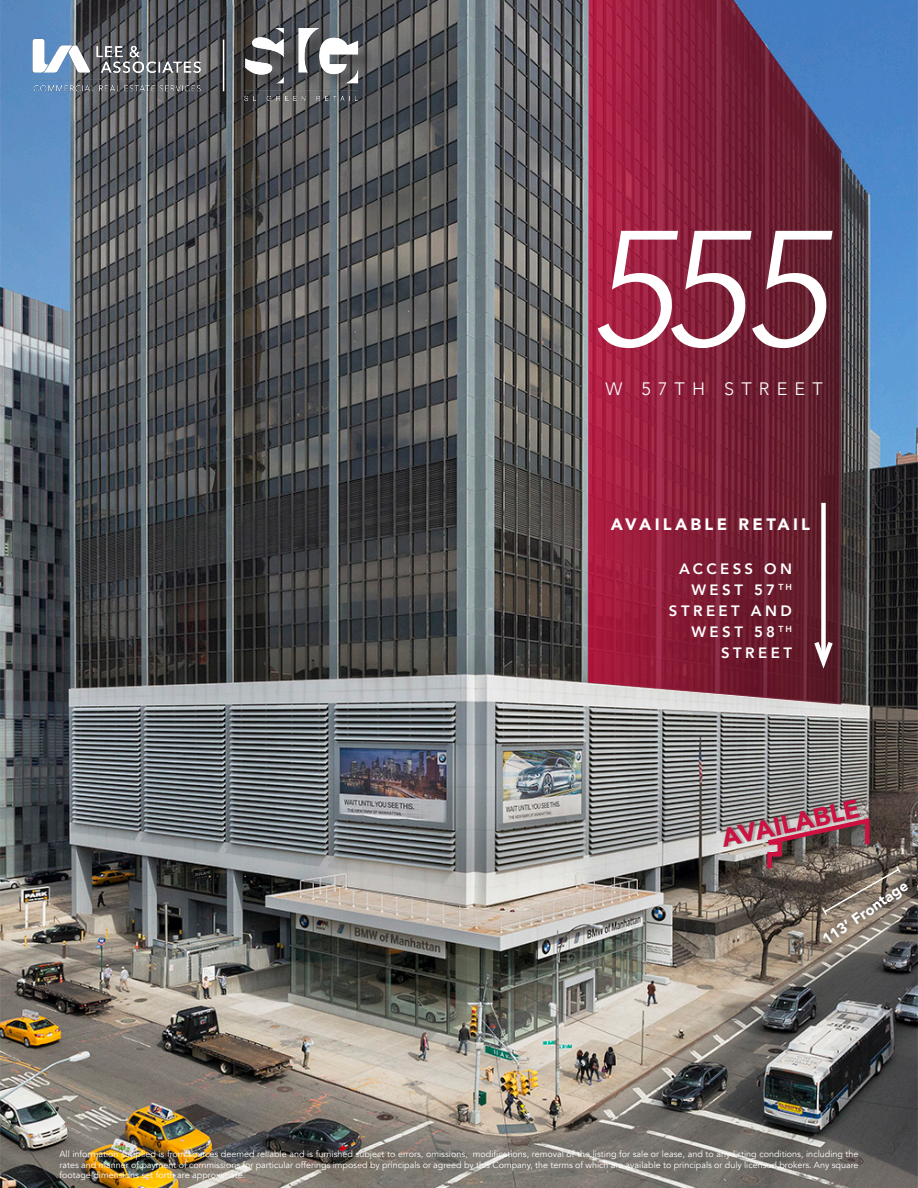
<style>
.page{position:relative;width:918px;height:1188px;background:#fff}
.page>*{position:absolute;margin:0;border:0;box-sizing:border-box;transform-origin:0 0}
.t1{font:italic 300 162.9px "Avenir";color:#fff}
.t2{font:900 25.8px "Avenir";color:#cd1141}
.t3{font:300 18px "Avenir";letter-spacing:.4em;color:#fff}
.t4{font:900 16.5px "Avenir";letter-spacing:.2em;color:#fff}
.t5{font:800 15px/21px "Avenir";letter-spacing:.23em;color:#fff;text-align:right}
.t6{font:900 15px "Avenir";color:#fff}
.t7{font:9px/10.5px "Avenir";color:#fff;text-align:justify}
</style>
<div class="page">
<img style="left:0;top:0;width:918px;height:1188px">
<svg style="left:588px;top:0;width:253px;height:705px;background:#812640"></svg>
<div style="left:821px;top:503px;width:5px;height:159px;background:#fff"></div>
<svg style="left:811px;top:637px;width:25px;height:38px"></svg>
<img style="left:27px;top:35px;width:180px;height:60px">
<div style="left:247px;top:30px;width:129px;height:89px;background:#231f20;opacity:.34"></div>
<img style="left:240px;top:28px;width:126px;height:78px">
<hr style="left:223px;top:40px;width:1px;height:51px;background:#fff">
<div style="left:724px;top:799px;width:136px;height:48px;background:#231f20;opacity:.34"></div>
<svg style="left:727px;top:815px;width:175px;height:102px;background:#766562"></svg>
<svg style="left:816px;top:876px;width:99px;height:74px;background:#796f65"></svg>
<p class="t1" style="left:589px;top:194px;width:241px">555</p>
<p class="t3" style="left:605px;top:379px;width:219px">W 57TH STREET</p>
<p class="t4" style="left:611px;top:510px;width:201px">AVAILABLE RETAIL</p>
<p class="t5" style="left:669px;top:558px;width:125px">ACCESS ON<br>WEST 57 <sup>TH<br></sup>STREET AND<br>WEST 58 <sup>TH<br></sup>STREET</p>
<h2 class="t2" style="left:717px;top:816px;width:142px;rotate:-12deg">AVAILABLE</h2>
<p class="t6" style="left:817px;top:931px;width:102px;rotate:-35deg">113’ Frontage</p>
<p class="t7" style="left:59px;top:1149px;width:801px">All information supplied is from sources deemed reliable and is furnished subject to errors, omissions, modifications, removal of the listing for sale or lease, and to any listing conditions, including the rates and manner of payment of commissions for particular offerings imposed by principals or agreed by this Company, the terms of which are available to principals or duly licensed brokers. Any square footage dimensions set forth are approximate.</p>
</div>
